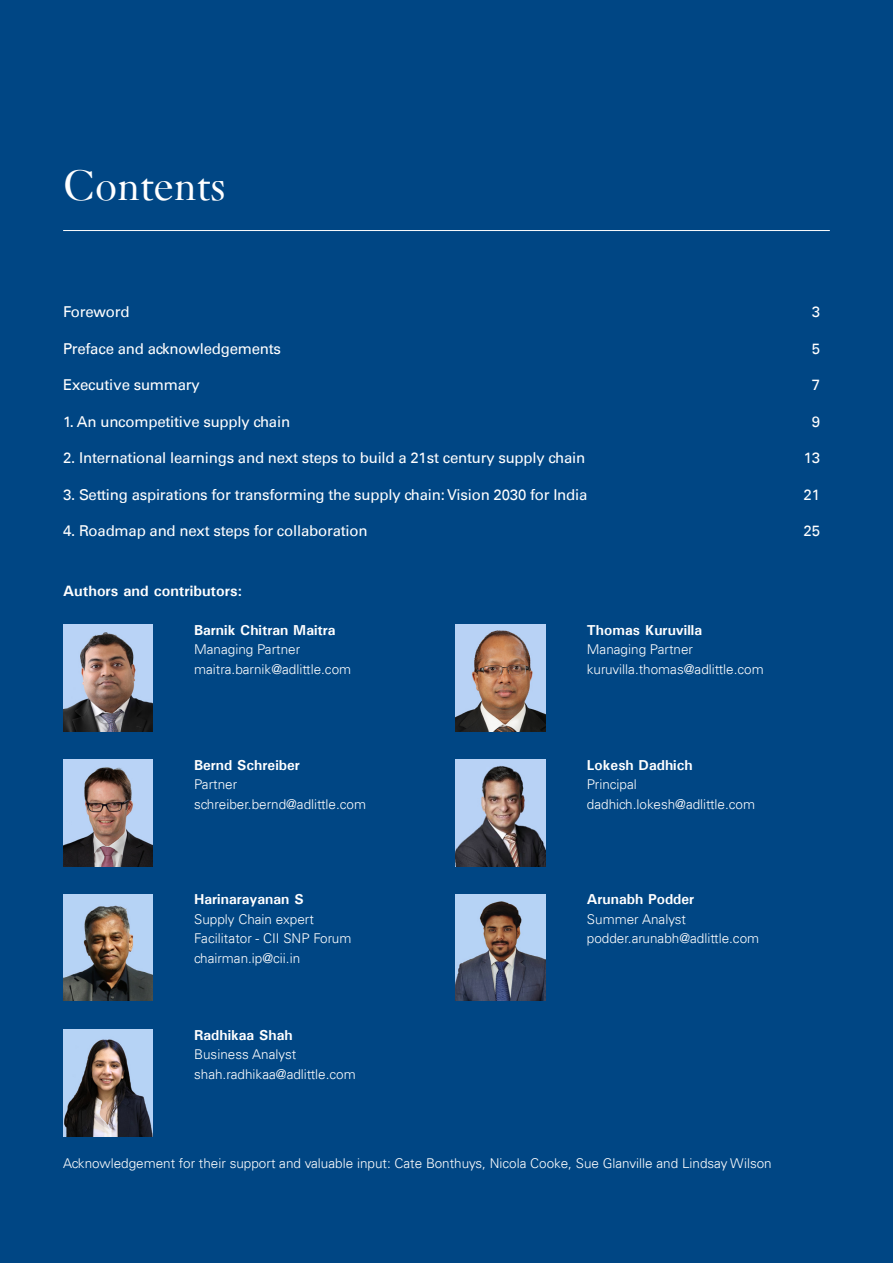
<style>
.page{position:relative;width:893px;height:1263px;background:#004684}
.page>*{position:absolute;margin:0;border:0;box-sizing:border-box;transform-origin:0 0}
.t1{font:45px "Janson";color:#fff}
.ADL-Content{font:15px "Univers LT";letter-spacing:-.015em;color:#fff}
.ADL_Bhead{font:700 15px "Univers";color:#fff}
.ADL-Author-Name{font:700 14.4px "Univers";color:#fff}
.ADL-Author_Mail{font:300 13.5px "Univers LT";color:#fff}
</style>
<div class="page">
<hr style="left:63px;top:230px;width:767px;height:1px;background:#fff">
<img style="left:63px;top:625px;width:89px;height:106px">
<img style="left:63px;top:760px;width:89px;height:106px">
<img style="left:456px;top:760px;width:89px;height:106px">
<img style="left:456px;top:625px;width:89px;height:106px">
<img style="left:456px;top:894px;width:89px;height:107px">
<img style="left:63px;top:1030px;width:89px;height:106px">
<img style="left:63px;top:894px;width:89px;height:107px">
<h1 class="t1" style="left:63px;top:159px;width:164px">Contents</h1>
<p class="ADL-Content" style="left:63px;top:303px;width:68px">Foreword</p>
<p class="ADL-Content" style="left:812px;top:303px;width:10px">3</p>
<p class="ADL-Content" style="left:63px;top:339px;width:219px">Preface and acknowledgements</p>
<p class="ADL-Content" style="left:812px;top:339px;width:10px">5</p>
<p class="ADL-Content" style="left:63px;top:376px;width:138px">Executive summary</p>
<p class="ADL-Content" style="left:812px;top:376px;width:10px">7</p>
<p class="ADL-Content" style="left:63px;top:412px;width:229px">1. An uncompetitive supply chain</p>
<p class="ADL-Content" style="left:812px;top:412px;width:10px">9</p>
<p class="ADL-Content" style="left:63px;top:449px;width:524px">2. International learnings and next steps to build a 21st century supply chain</p>
<p class="ADL-Content" style="left:804px;top:449px;width:18px">13</p>
<p class="ADL-Content" style="left:63px;top:485px;width:526px">3. Setting aspirations for transforming the supply chain: Vision 2030 for India</p>
<p class="ADL-Content" style="left:804px;top:485px;width:18px">21</p>
<p class="ADL-Content" style="left:63px;top:522px;width:306px">4. Roadmap and next steps for collaboration</p>
<p class="ADL-Content" style="left:804px;top:522px;width:18px">25</p>
<p class="ADL_Bhead" style="left:63px;top:582px;width:181px">Authors and contributors:</p>
<p class="ADL-Author-Name" style="left:194px;top:621px;width:143px">Barnik Chitran Maitra</p>
<p class="ADL-Author_Mail" style="left:194px;top:641px;width:108px">Managing Partner</p>
<p class="ADL-Author_Mail" style="left:194px;top:661px;width:159px">maitra.barnik@adlittle.com</p>
<p class="ADL-Author-Name" style="left:194px;top:756px;width:107px">Bernd Schreiber</p>
<p class="ADL-Author_Mail" style="left:194px;top:776px;width:45px">Partner</p>
<p class="ADL-Author_Mail" style="left:194px;top:796px;width:173px">schreiber.bernd@adlittle.com</p>
<p class="ADL-Author-Name" style="left:194px;top:891px;width:111px">Harinarayanan S</p>
<p class="ADL-Author_Mail" style="left:194px;top:911px;width:121px">Supply Chain expert</p>
<p class="ADL-Author_Mail" style="left:194px;top:930px;width:159px">Facilitator - CII SNP Forum</p>
<p class="ADL-Author_Mail" style="left:194px;top:950px;width:108px">chairman.ip@cii.in</p>
<p class="ADL-Author-Name" style="left:194px;top:1026px;width:100px">Radhikaa Shah</p>
<p class="ADL-Author_Mail" style="left:194px;top:1046px;width:104px">Business Analyst</p>
<p class="ADL-Author_Mail" style="left:194px;top:1066px;width:163px">shah.radhikaa@adlittle.com</p>
<p class="ADL-Author-Name" style="left:587px;top:621px;width:117px">Thomas Kuruvilla</p>
<p class="ADL-Author_Mail" style="left:587px;top:641px;width:108px">Managing Partner</p>
<p class="ADL-Author_Mail" style="left:587px;top:661px;width:178px">kuruvilla.thomas@adlittle.com</p>
<p class="ADL-Author-Name" style="left:587px;top:756px;width:107px">Lokesh Dadhich</p>
<p class="ADL-Author_Mail" style="left:587px;top:776px;width:51px">Principal</p>
<p class="ADL-Author_Mail" style="left:587px;top:796px;width:170px">dadhich.lokesh@adlittle.com</p>
<p class="ADL-Author-Name" style="left:587px;top:891px;width:109px">Arunabh Podder</p>
<p class="ADL-Author_Mail" style="left:587px;top:911px;width:101px">Summer Analyst</p>
<p class="ADL-Author_Mail" style="left:587px;top:930px;width:174px">podder.arunabh@adlittle.com</p>
<p class="ADL-Author_Mail" style="left:63px;top:1155px;width:710px">Acknowledgement for their support and valuable input: Cate Bonthuys, Nicola Cooke, Sue Glanville and Lindsay Wilson</p>
</div>
